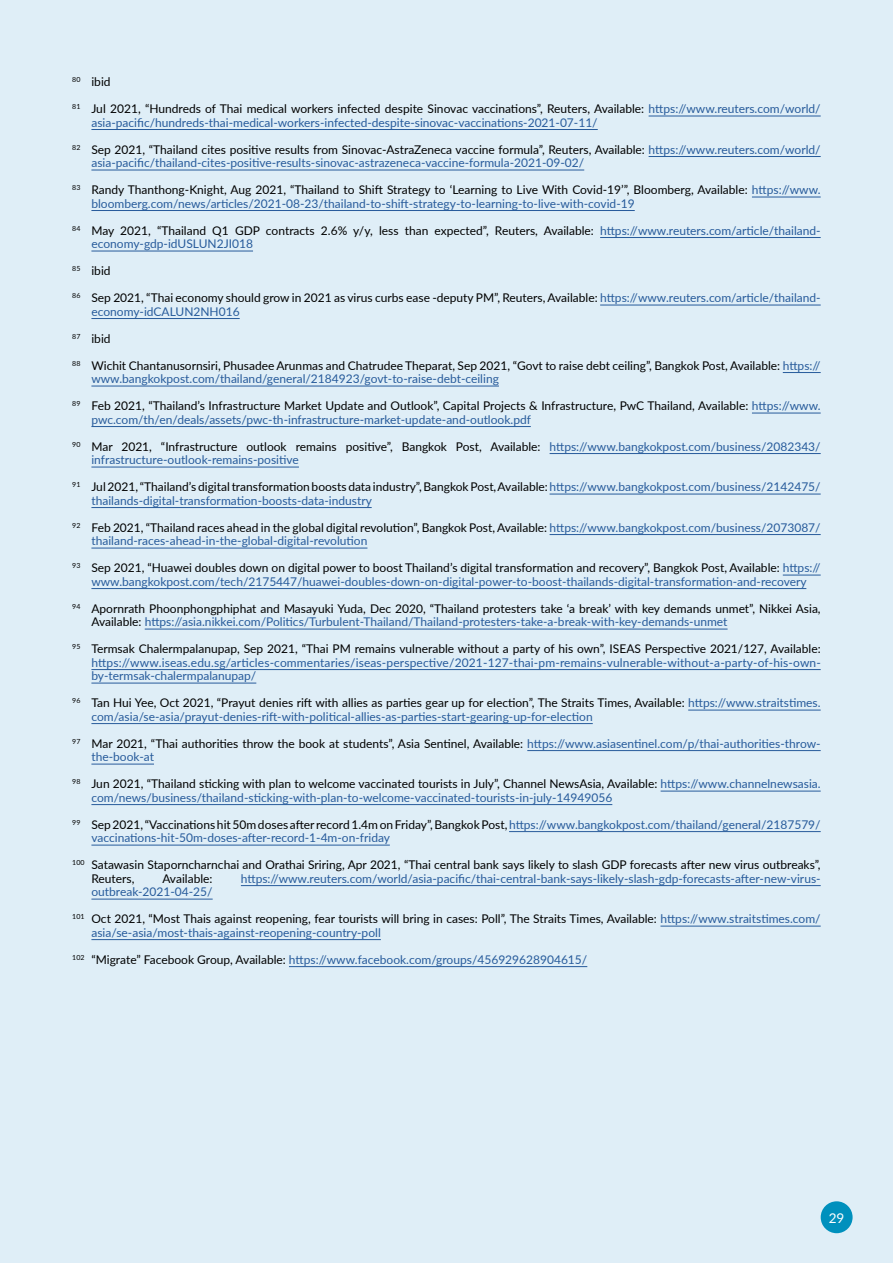
<style>
.page{position:relative;width:893px;height:1263px;background:#dfeef7}
.page>*{position:absolute;margin:0;border:0;box-sizing:border-box;transform-origin:0 0}
.t1{font:13.5px "Lato";color:#fff}
.t2{font:12px/13.5px "Lato";color:#275b9b}
.t3{font:12px/13.5px "Lato";color:#000}
.s1{color:#000}
.s2{color:#275b9b}
</style>
<div class="page">
<hr style="left:649px;top:116px;width:172px;height:1px;background:#275b9b">
<hr style="left:91px;top:129px;width:507px;height:1px;background:#275b9b">
<hr style="left:649px;top:156px;width:172px;height:1px;background:#275b9b">
<hr style="left:91px;top:170px;width:493px;height:1px;background:#275b9b">
<hr style="left:752px;top:197px;width:69px;height:1px;background:#275b9b">
<hr style="left:91px;top:210px;width:544px;height:1px;background:#275b9b">
<hr style="left:600px;top:237px;width:221px;height:1px;background:#275b9b">
<hr style="left:91px;top:251px;width:162px;height:1px;background:#275b9b">
<hr style="left:600px;top:305px;width:221px;height:1px;background:#275b9b">
<hr style="left:91px;top:318px;width:149px;height:1px;background:#275b9b">
<hr style="left:783px;top:372px;width:38px;height:1px;background:#275b9b">
<hr style="left:91px;top:386px;width:408px;height:1px;background:#275b9b">
<hr style="left:752px;top:413px;width:69px;height:1px;background:#275b9b">
<hr style="left:91px;top:426px;width:440px;height:1px;background:#275b9b">
<hr style="left:550px;top:453px;width:271px;height:1px;background:#275b9b">
<hr style="left:91px;top:467px;width:208px;height:1px;background:#275b9b">
<hr style="left:550px;top:494px;width:271px;height:1px;background:#275b9b">
<hr style="left:91px;top:507px;width:281px;height:1px;background:#275b9b">
<hr style="left:550px;top:534px;width:271px;height:1px;background:#275b9b">
<hr style="left:91px;top:548px;width:276px;height:1px;background:#275b9b">
<hr style="left:783px;top:575px;width:38px;height:1px;background:#275b9b">
<hr style="left:91px;top:588px;width:715px;height:1px;background:#275b9b">
<hr style="left:145px;top:629px;width:583px;height:1px;background:#275b9b">
<hr style="left:91px;top:669px;width:730px;height:1px;background:#275b9b">
<hr style="left:91px;top:683px;width:165px;height:1px;background:#275b9b">
<hr style="left:688px;top:710px;width:133px;height:1px;background:#275b9b">
<hr style="left:91px;top:723px;width:502px;height:1px;background:#275b9b">
<hr style="left:527px;top:750px;width:294px;height:1px;background:#275b9b">
<hr style="left:91px;top:764px;width:63px;height:1px;background:#275b9b">
<hr style="left:661px;top:791px;width:160px;height:1px;background:#275b9b">
<hr style="left:91px;top:804px;width:521px;height:1px;background:#275b9b">
<hr style="left:509px;top:831px;width:312px;height:1px;background:#275b9b">
<hr style="left:91px;top:845px;width:299px;height:1px;background:#275b9b">
<hr style="left:241px;top:885px;width:580px;height:1px;background:#275b9b">
<hr style="left:91px;top:899px;width:122px;height:1px;background:#275b9b">
<hr style="left:660px;top:926px;width:161px;height:1px;background:#275b9b">
<hr style="left:91px;top:939px;width:290px;height:1px;background:#275b9b">
<hr style="left:289px;top:966px;width:298px;height:1px;background:#275b9b">
<div style="left:821px;top:1201px;width:32px;height:32px;background:#0090bd;border-radius:50%"></div>
<p class="t3" style="left:72px;top:75px;width:40px"><sup>80</sup> ibid</p>
<p class="t2" style="left:91px;top:102px;width:731px;text-indent:-19px"><sup>81</sup> <span class="s1">Jul 2021, “Hundreds of Thai medical workers infected despite Sinovac vaccinations”, Reuters, Available:</span> https://www.reuters.com/world/ asia-pacific/hundreds-thai-medical-workers-infected-despite-sinovac-vaccinations-2021-07-11/</p>
<p class="t2" style="left:91px;top:142px;width:731px;text-indent:-19px"><sup>82</sup> <span class="s1">Sep 2021, “Thailand cites positive results from Sinovac-AstraZeneca vaccine formula”, Reuters, Available:</span> https://www.reuters.com/world/ asia-pacific/thailand-cites-positive-results-sinovac-astrazeneca-vaccine-formula-2021-09-02/</p>
<p class="t2" style="left:91px;top:183px;width:731px;text-indent:-19px"><sup>83</sup> <span class="s1">Randy Thanthong-Knight, Aug 2021, “Thailand to Shift Strategy to ‘Learning to Live With Covid-19’”, Bloomberg, Available:</span> https://www. bloomberg.com/news/articles/2021-08-23/thailand-to-shift-strategy-to-learning-to-live-with-covid-19</p>
<p class="t3" style="left:91px;top:223px;width:731px;text-indent:-19px"><sup>84</sup> May 2021, “Thailand Q1 GDP contracts 2.6% y/y, less than expected”, Reuters, Available: <span class="s2">https://www.reuters.com/article/thailand&shy;economy-gdp-idUSLUN2JI018</span></p>
<p class="t3" style="left:72px;top:264px;width:40px"><sup>85</sup> ibid</p>
<p class="t3" style="left:91px;top:291px;width:731px;text-indent:-19px"><sup>86</sup> Sep 2021, “Thai economy should grow in 2021 as virus curbs ease -deputy PM”, Reuters, Available: <span class="s2">https://www.reuters.com/article/thailand&shy;economy-idCALUN2NH016</span></p>
<p class="t3" style="left:72px;top:331px;width:40px"><sup>87</sup> ibid</p>
<p class="t3" style="left:91px;top:358px;width:731px;text-indent:-19px"><sup>88</sup> Wichit Chantanusornsiri, Phusadee Arunmas and Chatrudee Theparat, Sep 2021, “Govt to raise debt ceiling”, Bangkok Post, Available: <span class="s2">https:// www.bangkokpost.com/thailand/general/2184923/govt-to-raise-debt-ceiling</span></p>
<p class="t3" style="left:91px;top:399px;width:731px;text-indent:-19px"><sup>89</sup> Feb 2021, “Thailand’s Infrastructure Market Update and Outlook”, Capital Projects &amp; Infrastructure, PwC Thailand, Available: <span class="s2">https://www. pwc.com/th/en/deals/assets/pwc-th-infrastructure-market-update-and-outlook.pdf</span></p>
<p class="t2" style="left:91px;top:439px;width:731px;text-indent:-19px"><sup>90</sup> <span class="s1">Mar 2021, “Infrastructure outlook remains positive”, Bangkok Post, Available:</span> https://www.bangkokpost.com/business/2082343/ infrastructure-outlook-remains-positive</p>
<p class="t2" style="left:91px;top:480px;width:731px;text-indent:-19px"><sup>91</sup> <span class="s1">Jul 2021, “Thailand’s digital transformation boosts data industry”, Bangkok Post, Available:</span> https://www.bangkokpost.com/business/2142475/ thailands-digital-transformation-boosts-data-industry</p>
<p class="t2" style="left:91px;top:520px;width:731px;text-indent:-19px"><sup>92</sup> <span class="s1">Feb 2021, “Thailand races ahead in the global digital revolution”, Bangkok Post, Available:</span> https://www.bangkokpost.com/business/2073087/ thailand-races-ahead-in-the-global-digital-revolution</p>
<p class="t2" style="left:72px;top:561px;width:750px;text-align:center"><sup>93</sup> <span class="s1">Sep 2021, “Huawei doubles down on digital power to boost Thailand’s digital transformation and recovery”, Bangkok Post, Available:</span> https:// www.bangkokpost.com/tech/2175447/huawei-doubles-down-on-digital-power-to-boost-thailands-digital-transformation-and-recovery</p>
<p class="t3" style="left:91px;top:601px;width:731px;text-indent:-19px"><sup>94</sup> Apornrath Phoonphongphiphat and Masayuki Yuda, Dec 2020, “Thailand protesters take ‘a break’ with key demands unmet”, Nikkei Asia,<br>Available: <span class="s2">https://asia.nikkei.com/Politics/Turbulent-Thailand/Thailand-protesters-take-a-break-with-key-demands-unmet</span></p>
<p class="t2" style="left:91px;top:642px;width:731px;text-align:justify;text-indent:-19px"><sup>95</sup> <span class="s1">Termsak Chalermpalanupap, Sep 2021, “Thai PM remains vulnerable without a party of his own”, ISEAS Perspective 2021/127, Available: </span>https://www.iseas.edu.sg/articles-commentaries/iseas-perspective/2021-127-thai-pm-remains-vulnerable-without-a-party-of-his-own&shy;by-termsak-chalermpalanupap/</p>
<p class="t2" style="left:91px;top:696px;width:731px;text-indent:-19px"><sup>96</sup> <span class="s1">Tan Hui Yee, Oct 2021, “Prayut denies rift with allies as parties gear up for election”, The Straits Times, Available:</span> https://www.straitstimes. com/asia/se-asia/prayut-denies-rift-with-political-allies-as-parties-start-gearing-up-for-election</p>
<p class="t3" style="left:91px;top:736px;width:731px;text-indent:-19px"><sup>97</sup> Mar 2021, “Thai authorities throw the book at students”, Asia Sentinel, Available: <span class="s2">https://www.asiasentinel.com/p/thai-authorities-throw&shy;the-book-at</span></p>
<p class="t2" style="left:91px;top:777px;width:731px;text-indent:-19px"><sup>98</sup> <span class="s1">Jun 2021, “Thailand sticking with plan to welcome vaccinated tourists in July”, Channel NewsAsia, Available:</span> https://www.channelnewsasia. com/news/business/thailand-sticking-with-plan-to-welcome-vaccinated-tourists-in-july-14949056</p>
<p class="t2" style="left:91px;top:817px;width:731px;text-indent:-19px"><sup>99</sup> <span class="s1">Sep 2021, “Vaccinations hit 50m doses after record 1.4m on Friday”, Bangkok Post,</span> https://www.bangkokpost.com/thailand/general/2187579/ vaccinations-hit-50m-doses-after-record-1-4m-on-friday</p>
<p class="t3" style="left:91px;top:858px;width:731px;text-indent:-19px"><sup>100</sup> Satawasin Staporncharnchai and Orathai Sriring, Apr 2021, “Thai central bank says likely to slash GDP forecasts after new virus outbreaks”,<br>Reuters,</p>
<p class="t3" style="left:162px;top:871px;width:52px">Available:</p>
<p class="t2" style="left:241px;top:871px;width:581px">https://www.reuters.com/world/asia-pacific/thai-central-bank-says-likely-slash-gdp-forecasts-after-new-virus-</p>
<p class="t2" style="left:91px;top:885px;width:123px">outbreak-2021-04-25/</p>
<p class="t3" style="left:91px;top:912px;width:731px;text-indent:-19px"><sup>101</sup> Oct 2021, “Most Thais against reopening, fear tourists will bring in cases: Poll”, The Straits Times, Available: <span class="s2">https://www.straitstimes.com/ asia/se-asia/most-thais-against-reopening-country-poll</span></p>
<p class="t2" style="left:72px;top:952px;width:516px"><sup>102</sup> <span class="s1">“Migrate” Facebook Group, Available:</span> https://www.facebook.com/groups/456929628904615/</p>
<p class="t1" style="left:829px;top:1208px;width:17px">29</p>
</div>
